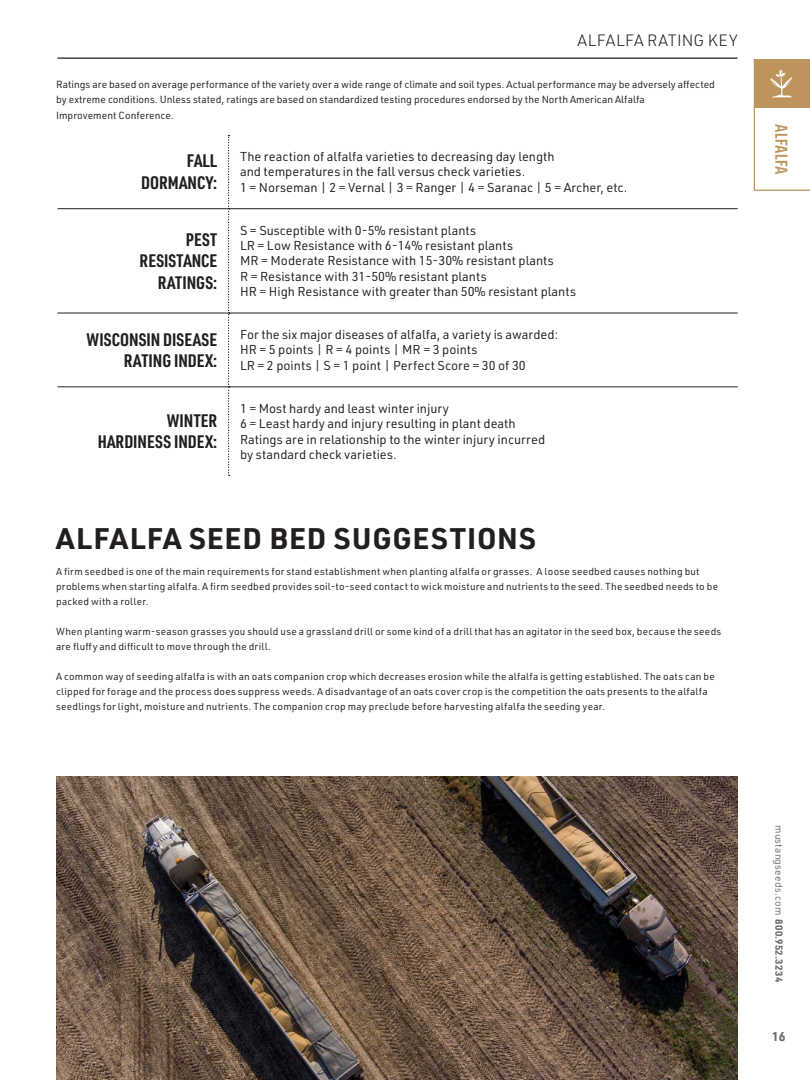
<style>
.page{position:relative;width:810px;height:1080px;background:#fff}
.page>*{position:absolute;margin:0;border:0;box-sizing:border-box;transform-origin:0 0}
.t1{font:700 29.25px "URWDIN";letter-spacing:.03em;color:#231f20}
.t2{font:700 17.75px/21.4px "URWDIN Cond";color:#231f20;text-align:right}
.t3{font:300 16.12px "URWDIN";letter-spacing:.045em;color:#231f20}
.t4{font:500 15px "Redwing";letter-spacing:.02em;color:#bc945c}
.t5{font:12.75px/15.2px "URWDIN";color:#231f20}
.t6{font:700 12.5px "URWDIN";color:#6c6d70}
.t7{font:10.12px/15.2px "URWDIN";color:#231f20}
.t8{font:10px/15px "URWDIN";letter-spacing:.025em;color:#231f20}
.t9{font:10px "URWDIN";letter-spacing:.03em;color:#6c6d70}
.s1{font-weight:700}
</style>
<div class="page">
<svg style="left:754px;top:59px;width:56px;height:132px"></svg>
<hr style="left:58px;top:208px;width:170px;height:1px;background:#231f20">
<hr style="left:58px;top:313px;width:170px;height:1px;background:#231f20">
<hr style="left:58px;top:387px;width:170px;height:1px;background:#231f20">
<svg style="left:228px;top:135px;width:2px;height:341px"></svg>
<hr style="left:229px;top:208px;width:509px;height:1px;background:#231f20">
<hr style="left:229px;top:313px;width:509px;height:1px;background:#231f20">
<hr style="left:229px;top:387px;width:509px;height:1px;background:#231f20">
<hr style="left:57px;top:58px;width:681px;height:1px;background:#231f20">
<img style="left:56px;top:777px;width:682px;height:303px">
<h3 class="t3" style="left:577px;top:29px;width:162px">ALFALFA RATING KEY</h3>
<p class="t7" style="left:56px;top:77px;width:660px">Ratings are based on average performance of the variety over a wide range of climate and soil types. Actual performance may be adversely affected by extreme conditions. Unless stated, ratings are based on standardized testing procedures endorsed by the North American Alfalfa<br>Improvement Conference.</p>
<h2 class="t2" style="left:141px;top:150px;width:77px">FALL<br>DORMANCY:</h2>
<p class="t5" style="left:240px;top:149px;width:389px">The reaction of alfalfa varieties to decreasing day length<br>and temperatures in the fall versus check varieties.<br>1 = Norseman | 2 = Vernal | 3 = Ranger | 4 = Saranac | 5 = Archer, etc.</p>
<h2 class="t2" style="left:140px;top:228px;width:79px">PEST<br>RESISTANCE<br>RATINGS:</h2>
<p class="t5" style="left:240px;top:222px;width:338px">S = Susceptible with 0-5% resistant plants<br>LR = Low Resistance with 6-14% resistant plants<br>MR = Moderate Resistance with 15-30% resistant plants<br>R = Resistance with 31-50% resistant plants<br>HR = High Resistance with greater than 50% resistant plants</p>
<h2 class="t2" style="left:87px;top:328px;width:132px">WISCONSIN DISEASE<br>RATING INDEX:</h2>
<p class="t5" style="left:240px;top:327px;width:320px">For the six major diseases of alfalfa, a variety is awarded:<br>HR = 5 points | R = 4 points | MR = 3 points<br>LR = 2 points | S = 1 point | Perfect Score = 30 of 30</p>
<h2 class="t2" style="left:98px;top:409px;width:121px">WINTER<br>HARDINESS INDEX:</h2>
<p class="t5" style="left:240px;top:401px;width:307px">1 = Most hardy and least winter injury<br>6 = Least hardy and injury resulting in plant death Ratings are in relationship to the winter injury incurred by standard check varieties.</p>
<h1 class="t1" style="left:56px;top:519px;width:481px">ALFALFA SEED BED SUGGESTIONS</h1>
<p class="t8" style="left:56px;top:564px;width:663px">A firm seedbed is one of the main requirements for stand establishment when planting alfalfa or grasses. A loose seedbed causes nothing but problems when starting alfalfa. A firm seedbed provides soil-to-seed contact to wick moisture and nutrients to the seed. The seedbed needs to be packed with a roller.</p>
<p class="t8" style="left:56px;top:624px;width:667px">When planting warm-season grasses you should use a grassland drill or some kind of a drill that has an agitator in the seed box, because the seeds are fluffy and difficult to move through the drill.</p>
<p class="t8" style="left:56px;top:669px;width:660px">A common way of seeding alfalfa is with an oats companion crop which decreases erosion while the alfalfa is getting established. The oats can be clipped for forage and the process does suppress weeds. A disadvantage of an oats cover crop is the competition the oats presents to the alfalfa seedlings for light, moisture and nutrients. The companion crop may preclude before harvesting alfalfa the seeding year.</p>
<h3 class="t4" style="left:790px;top:124px;width:52px;rotate:90deg">ALFALFA</h3>
<p class="t9" style="left:786px;top:825px;width:159px;rotate:90deg">mustangseeds.com <span class="s1">800.952.3234</span></p>
<p class="t6" style="left:772px;top:1028px;width:15px">16</p>
</div>
